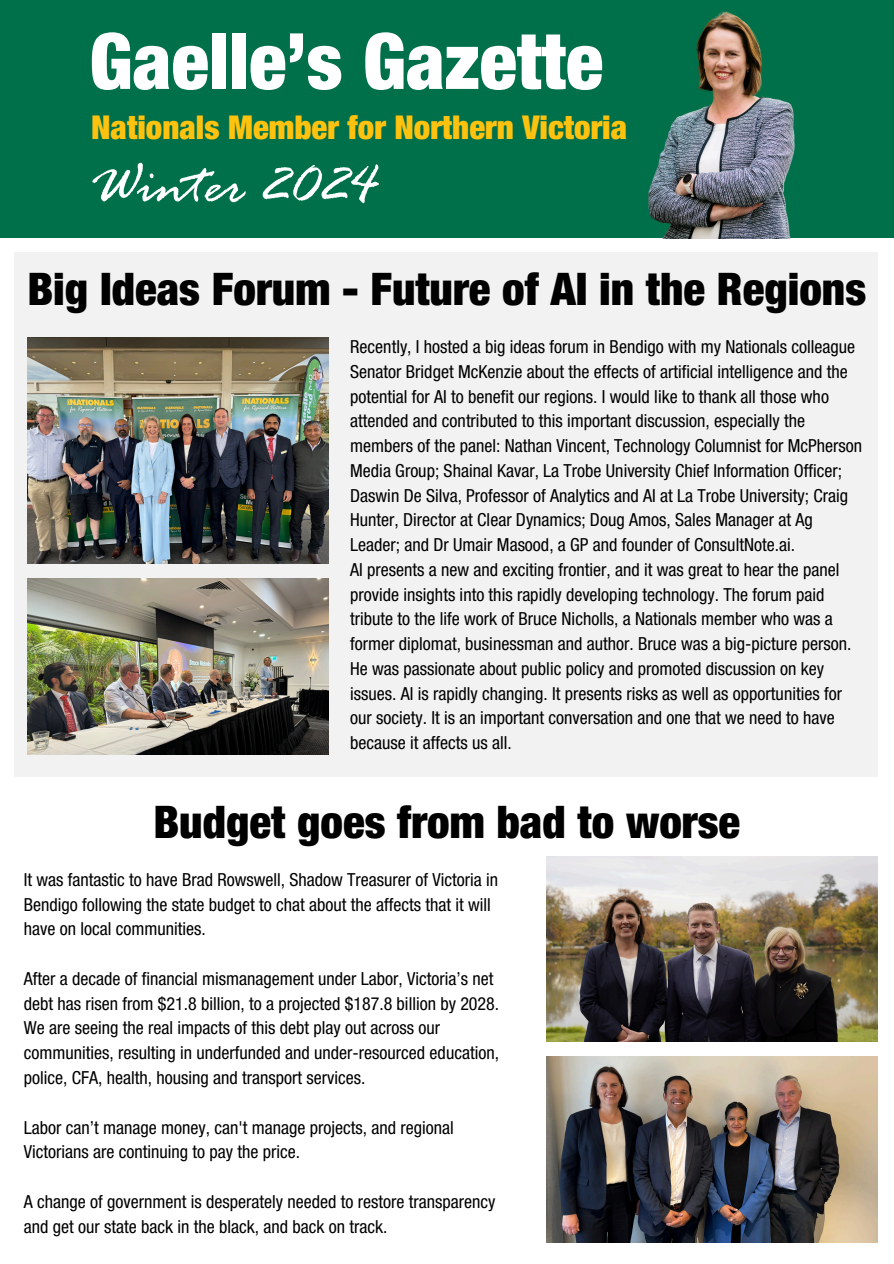
<style>
.page{position:relative;width:894px;height:1264px;background:#fff}
.page>*{position:absolute;margin:0;border:0;box-sizing:border-box;transform-origin:0 0}
.t1{font:900 condensed 77.7px "Helvetica Neue LT Std";color:#fff}
.t2{font:italic 60.6px "Rage";color:#fff}
.t3{font:900 condensed 45px "Helvetica Neue LT Std";color:#000}
.t4{font:900 condensed 32.85px "Helvetica Neue LT Std";color:#ffc20e}
.t5{font:18px/24.8px "Helvetica Neue LT 57 Cn";color:#000}
</style>
<div class="page">
<div style="left:0;top:0;width:893px;height:238px;background:#00704a"></div>
<img style="left:648px;top:11px;width:147px;height:227px">
<div style="left:14px;top:252px;width:863px;height:525px;background:#f2f2f2"></div>
<img style="left:27px;top:338px;width:301px;height:225px">
<img style="left:27px;top:578px;width:301px;height:176px">
<img style="left:546px;top:856px;width:331px;height:185px">
<img style="left:546px;top:1056px;width:331px;height:186px">
<h1 class="t1" style="left:89px;top:33px;width:515px">Gaelle’s Gazette</h1>
<h4 class="t4" style="left:91px;top:116px;width:537px">Nationals Member for Northern Victoria</h4>
<h3 class="t2" style="left:89px;top:153px;width:287px">Winter 2024</h3>
<p class="t3" style="left:27px;top:273px;width:840px">Big Ideas Forum - Future of AI in the Regions</p>
<p class="t5" style="left:350px;top:335px;width:513px">Recently, I hosted a big ideas forum in Bendigo with my Nationals colleague Senator Bridget McKenzie about the effects of artificial intelligence and the potential for AI to benefit our regions. I would like to thank all those who attended and contributed to this important discussion, especially the members of the panel: Nathan Vincent, Technology Columnist for McPherson Media Group; Shainal Kavar, La Trobe University Chief Information Officer; Daswin De Silva, Professor of Analytics and AI at La Trobe University; Craig Hunter, Director at Clear Dynamics; Doug Amos, Sales Manager at Ag Leader; and Dr Umair Masood, a GP and founder of ConsultNote.ai.</p>
<p class="t5" style="left:350px;top:558px;width:502px">AI presents a new and exciting frontier, and it was great to hear the panel provide insights into this rapidly developing technology. The forum paid tribute to the life work of Bruce Nicholls, a Nationals member who was a former diplomat, businessman and author. Bruce was a big-picture person.<br>He was passionate about public policy and promoted discussion on key issues. AI is rapidly changing. It presents risks as well as opportunities for our society. It is an important conversation and one that we need to have because it affects us all.</p>
<p class="t3" style="left:153px;top:806px;width:588px">Budget goes from bad to worse</p>
<p class="t5" style="left:24px;top:868px;width:475px">It was fantastic to have Brad Rowswell, Shadow Treasurer of Victoria in<br>Bendigo following the state budget to chat about the affects that it will have on local communities.</p>
<p class="t5" style="left:24px;top:967px;width:477px">After a decade of financial mismanagement under Labor, Victoria’s net debt has risen from $21.8 billion, to a projected $187.8 billion by 2028.<br>We are seeing the real impacts of this debt play out across our communities, resulting in underfunded and under-resourced education, police, CFA, health, housing and transport services.</p>
<p class="t5" style="left:24px;top:1115px;width:431px">Labor can’t manage money, can't manage projects, and regional<br>Victorians are continuing to pay the price.</p>
<p class="t5" style="left:24px;top:1189px;width:473px">A change of government is desperately needed to restore transparency and get our state back in the black, and back on track.</p>
</div>
